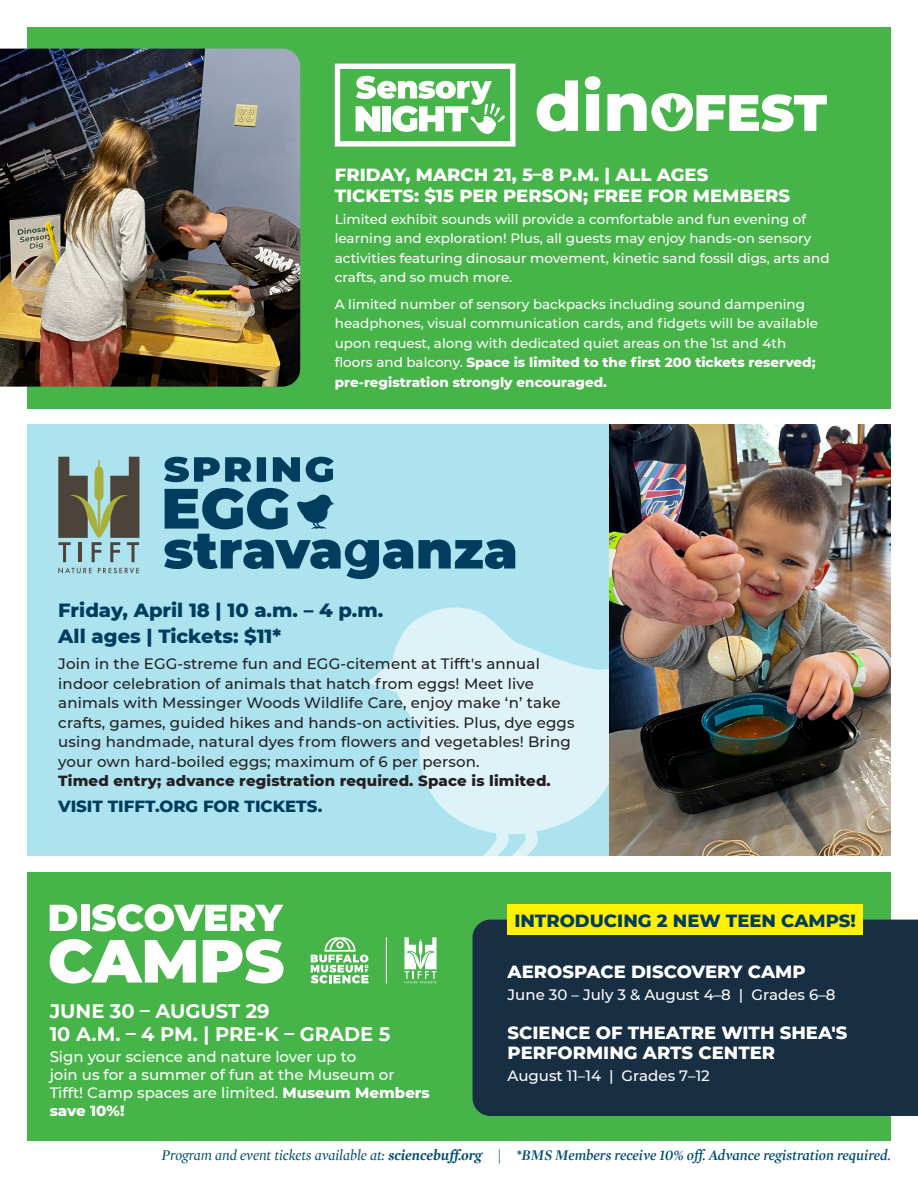
<style>
.page{position:relative;width:918px;height:1188px;background:#fff}
.page>*{position:absolute;margin:0;border:0;box-sizing:border-box;transform-origin:0 0}
.t1{font:800 19.5px/25.5px "Montserrat";color:#003c5d}
.program_header{font:700 19.5px/22.5px "Montserrat";color:#fff}
.subhead{font:800 18px/21px "Montserrat";color:#fff}
.subhead-2{font:800 18px "Montserrat";color:#003c5d}
.subhead-3{font:800 16.5px "Montserrat";color:#003c5d}
.t2{font:500 15px/19.5px "Montserrat";letter-spacing:.01em;color:#231f20}
.t3{font:500 15px/18px "Montserrat";color:#fff}
.t4{font:italic 15px "Mercury Display Semi";color:#005073}
.t5{font:500 13.5px/19.5px "Montserrat";color:#fff}
.s1{font-weight:800}
.s2{font-family:"Mercury Display"}
.s3{font-family:"Mercury Display";font-weight:700}
</style>
<div class="page">
<div style="left:27px;top:27px;width:864px;height:381px;background:#47b44a"></div>
<div style="left:27px;top:424px;width:864px;height:431px;background:#ace3ef"></div>
<svg style="left:367px;top:607px;width:242px;height:248px;fill:#ddf3f8"></svg>
<img style="left:0;top:49px;width:300px;height:338px">
<svg style="left:164px;top:457px;width:170px;height:25px"></svg>
<svg style="left:164px;top:488px;width:351px;height:91px"></svg>
<img style="left:609px;top:424px;width:282px;height:431px">
<div style="left:28px;top:873px;width:863px;height:268px;background:#47b44a"></div>
<svg style="left:50px;top:905px;width:27px;height:26px"></svg>
<div style="left:81px;top:905px;width:8px;height:26px;background:#fff"></div>
<svg style="left:92px;top:904px;width:192px;height:28px"></svg>
<svg style="left:50px;top:939px;width:146px;height:44px"></svg>
<svg style="left:203px;top:939px;width:81px;height:44px"></svg>
<svg style="left:335px;top:64px;width:181px;height:83px"></svg>
<svg style="left:537px;top:80px;width:41px;height:51px"></svg>
<svg style="left:585px;top:76px;width:16px;height:55px"></svg>
<svg style="left:607px;top:93px;width:220px;height:39px"></svg>
<svg style="left:58px;top:457px;width:81px;height:117px"></svg>
<svg style="left:311px;top:937px;width:58px;height:46px"></svg>
<svg style="left:404px;top:937px;width:33px;height:46px"></svg>
<hr style="left:386px;top:937px;width:1px;height:46px;background:#fff">
<div style="left:472px;top:920px;width:446px;height:196px;background:#182e42"></div>
<div style="left:508px;top:904px;width:355px;height:31px;background:#fff101"></div>
<p class="subhead" style="left:335px;top:163px;width:457px">FRIDAY, MARCH 21, 5–8 P.M. | ALL AGES<br>TICKETS: $15 PER PERSON; FREE FOR MEMBERS</p>
<p class="t5" style="left:335px;top:209px;width:496px">Limited exhibit sounds will provide a comfortable and fun evening of learning and exploration! Plus, all guests may enjoy hands-on sensory activities featuring dinosaur movement, kinetic sand fossil digs, arts and crafts, and so much more.</p>
<p class="t5" style="left:335px;top:294px;width:485px">A limited number of sensory backpacks including sound dampening headphones, visual communication cards, and fidgets will be available upon request, along with dedicated quiet areas on the 1st and 4th floors and balcony. <span class="s1">Space is limited to the first 200 tickets reserved; pre-registration strongly encouraged.</span></p>
<p class="t1" style="left:58px;top:597px;width:327px">Friday, April 18 | 10 a.m. – 4 p.m.<br>All ages | Tickets: $11*</p>
<p class="t2" style="left:58px;top:653px;width:518px">Join in the EGG-streme fun and EGG-citement at Tifft's annual indoor celebration of animals that hatch from eggs! Meet live animals with Messinger Woods Wildlife Care, enjoy make ‘n’ take crafts, games, guided hikes and hands-on activities. Plus, dye eggs using handmade, natural dyes from flowers and vegetables! Bring your own hard-boiled eggs; maximum of 6 per person.<br><span class="s1">Timed entry; advance registration required. Space is limited.</span></p>
<p class="subhead-3" style="left:58px;top:794px;width:266px">VISIT TIFFT.ORG FOR TICKETS.</p>
<p class="program_header" style="left:50px;top:999px;width:342px">JUNE 30 – AUGUST 29<br>10 A.M. – 4 PM. | PRE-K – GRADE 5</p>
<p class="t3" style="left:50px;top:1047px;width:382px">Sign your science and nature lover up to<br>join us for a summer of fun at the Museum or Tifft! Camp spaces are limited. <span class="s1">Museum Members save 10%!</span></p>
<p class="subhead-2" style="left:514px;top:907px;width:343px">INTRODUCING 2 NEW TEEN CAMPS!</p>
<p class="subhead" style="left:508px;top:960px;width:300px">AEROSPACE DISCOVERY CAMP</p>
<p class="t3" style="left:508px;top:985px;width:329px">June 30 – July 3 &amp; August 4–8 | Grades 6–8</p>
<p class="subhead" style="left:508px;top:1022px;width:341px;line-height:19.5px">SCIENCE OF THEATRE WITH SHEA'S<br>PERFORMING ARTS CENTER</p>
<p class="t3" style="left:508px;top:1066px;width:204px">August 11–14 | Grades 7–12</p>
<p class="t4" style="left:161px;top:1146px;width:731px"><span class="s2">Program and event tickets available at:</span> <span class="s3">sciencebuff.org</span> | *BMS Members receive 10% off. Advance registration required.</p>
</div>
